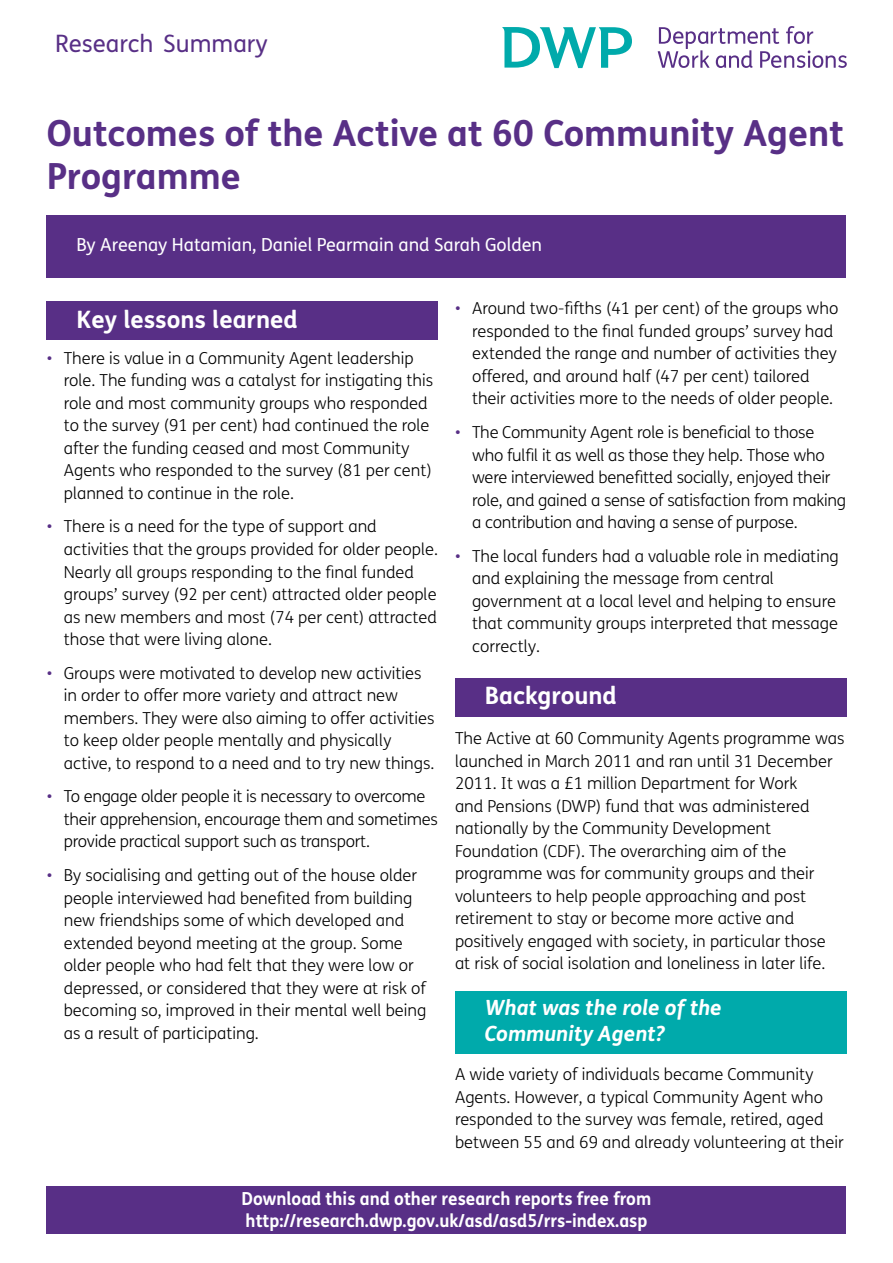
<style>
.page{position:relative;width:893px;height:1263px;background:#fff}
.page>*{position:absolute;margin:0;border:0;box-sizing:border-box;transform-origin:0 0}
.Main_heading{font:700 36px/43.2px "FS Me";color:#582f86}
.t1{font:700 24px "FS Me";color:#fff}
.Lh_header{font:24px "FS Me";color:#582f86}
.t2{font:italic 700 21px/25.2px "FS Me";color:#fff}
.t3{font:700 18px/21.6px "FS Me";color:#fff;scale:.95 1}
.Author{font:18px "FS Me";color:#fff}
.t4{font:300 16.5px/22.5px "FS Me";color:#000}
.t5{font:300 16.5px "FS Me";color:#582f86}
.s1{color:#582f86}
</style>
<div class="page">
<div style="left:47px;top:1186px;width:799px;height:47px;background:#582f86"></div>
<div style="left:455px;top:991px;width:391px;height:62px;background:#00aaab"></div>
<div style="left:455px;top:678px;width:391px;height:38px;background:#582f86"></div>
<div style="left:47px;top:302px;width:391px;height:38px;background:#582f86"></div>
<div style="left:47px;top:215px;width:799px;height:62px;background:#582f86"></div>
<svg style="left:502px;top:26px;width:345px;height:43px"></svg>
<p class="Lh_header" style="left:55px;top:27px;width:214px">Research Summary</p>
<p class="Main_heading" style="left:47px;top:110px;width:799px">Outcomes of the Active at 60 Community Agent<br>Programme</p>
<p class="Author" style="left:77px;top:233px;width:467px">By Areenay Hatamian, Daniel Pearmain and Sarah Golden</p>
<p class="t4" style="left:472px;top:297px;width:368px;text-indent:-17px"><span class="s1">•</span> Around two-fifths (41 per cent) of the groups who responded to the final funded groups’ survey had extended the range and number of activities they offered, and around half (47 per cent) tailored their activities more to the needs of older people.</p>
<p class="t4" style="left:472px;top:421px;width:376px">The Community Agent role is beneficial to those who fulfil it as well as those they help. Those who were interviewed benefitted socially, enjoyed their role, and gained a sense of satisfaction from making a contribution and having a sense of purpose.</p>
<p class="t4" style="left:472px;top:544px;width:368px">The local funders had a valuable role in mediating and explaining the message from central government at a local level and helping to ensure that community groups interpreted that message correctly.</p>
<h2 class="t1" style="left:76px;top:301px;width:223px">Key lessons learned</h2>
<p class="t4" style="left:64px;top:346px;width:371px;text-indent:-17px"><span class="s1">•</span> There is value in a Community Agent leadership role. The funding was a catalyst for instigating this role and most community groups who responded to the survey (91 per cent) had continued the role after the funding ceased and most Community Agents who responded to the survey (81 per cent) planned to continue in the role.</p>
<p class="t4" style="left:64px;top:515px;width:376px;text-indent:-17px"><span class="s1">•</span> There is a need for the type of support and activities that the groups provided for older people.<br>Nearly all groups responding to the final funded groups’ survey (92 per cent) attracted older people as new members and most (74 per cent) attracted those that were living alone.</p>
<p class="t4" style="left:64px;top:661px;width:372px;text-indent:-17px"><span class="s1">•</span> Groups were motivated to develop new activities in order to offer more variety and attract new members. They were also aiming to offer activities to keep older people mentally and physically active, to respond to a need and to try new things.</p>
<p class="t4" style="left:64px;top:785px;width:376px;text-indent:-17px"><span class="s1">•</span> To engage older people it is necessary to overcome their apprehension, encourage them and sometimes provide practical support such as transport.</p>
<p class="t4" style="left:64px;top:864px;width:364px;text-indent:-17px"><span class="s1">•</span> By socialising and getting out of the house older people interviewed had benefited from building new friendships some of which developed and extended beyond meeting at the group. Some older people who had felt that they were low or depressed, or considered that they were at risk of becoming so, improved in their mental well being as a result of participating.</p>
<p class="t5" style="left:455px;top:421px;width:7px">•</p>
<p class="t5" style="left:455px;top:545px;width:7px">•</p>
<h2 class="t1" style="left:485px;top:677px;width:134px">Background</h2>
<p class="t4" style="left:455px;top:726px;width:391px">The Active at 60 Community Agents programme was launched in March 2011 and ran until 31 December 2011. It was a £1 million Department for Work<br>and Pensions (DWP) fund that was administered nationally by the Community Development Foundation (CDF). The overarching aim of the programme was for community groups and their volunteers to help people approaching and post retirement to stay or become more active and positively engaged with society, in particular those at risk of social isolation and loneliness in later life.</p>
<h3 class="t2" style="left:485px;top:994px;width:239px">What was the role of the<br>Community Agent?</h3>
<p class="t4" style="left:455px;top:1063px;width:390px">A wide variety of individuals became Community Agents. However, a typical Community Agent who responded to the survey was female, retired, aged between 55 and 69 and already volunteering at their</p>
<p class="t3" style="left:242px;top:1187px;width:433px">Download this and other research reports free from http://research.dwp.gov.uk/asd/asd5/rrs-index.asp</p>
</div>
